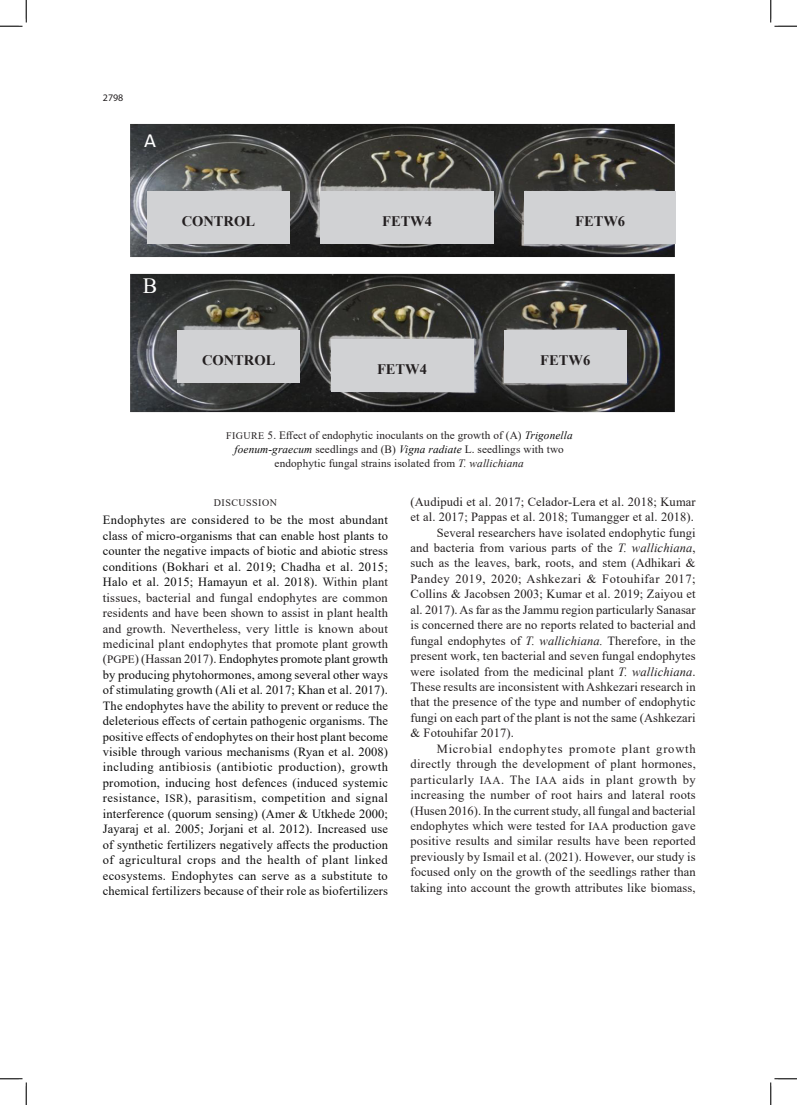
<style>
.page{position:relative;width:797px;height:1105px;background:#fff}
.page>*{position:absolute;margin:0;border:0;box-sizing:border-box;transform-origin:0 0}
.t1{font:21.75px "Calibri";color:#fff}
.t2{font:21.75px "Times New Roman";color:#fff}
.t3{font:700 14.5px "Times New Roman";color:#231f20}
.Body_text{font:12.5px/15.4px "Times New Roman";letter-spacing:.01em;color:#0d0d0d;text-align:justify}
.Body_text-2{font:12.5px/15.4px "Times New Roman";letter-spacing:.01em;color:#231f20;text-align:justify}
.Body_text-3{font:11.25px/13.8px "Times New Roman";letter-spacing:.01em;color:#231f20;text-align:center}
.Body_text-4{font:10px "Times New Roman";letter-spacing:.045em;color:#231f20}
.t4{font:10px "Myriad Pro";color:#231f20}
.s1{font-size:10px}
.s2{font-style:italic;color:#0d0d0d}
.s3{font-style:italic}
.s4{color:#231f20}
.s5{font-size:11.25px;color:#231f20}
.s6{font-size:11.25px}
</style>
<div class="page">
<img style="left:130px;top:274px;width:545px;height:139px">
<img style="left:130px;top:124px;width:546px;height:133px">
<img style="left:130px;top:127px;width:40px;height:19px">
<img style="left:130px;top:273px;width:40px;height:37px">
<div style="left:147px;top:191px;width:143px;height:52px;background:#d1d2d4"></div>
<div style="left:320px;top:191px;width:174px;height:52px;background:#d1d2d4"></div>
<div style="left:524px;top:191px;width:152px;height:52px;background:#d1d2d4"></div>
<div style="left:177px;top:331px;width:123px;height:52px;background:#d1d2d4"></div>
<div style="left:330px;top:339px;width:143px;height:53px;background:#d1d2d4"></div>
<img style="left:330px;top:343px;width:1px;height:45px">
<div style="left:504px;top:331px;width:122px;height:52px;background:#d1d2d4"></div>
<svg style="left:0;top:0;width:27px;height:27px"></svg>
<svg style="left:0;top:1078px;width:27px;height:27px"></svg>
<svg style="left:770px;top:0;width:27px;height:27px"></svg>
<svg style="left:770px;top:1078px;width:27px;height:27px"></svg>
<p class="t4" style="left:103px;top:92px;width:22px">2798</p>
<p class="t1" style="left:144px;top:126px;width:14px">A</p>
<p class="t2" style="left:143px;top:271px;width:16px">B</p>
<p class="t3" style="left:182px;top:210px;width:75px">CONTROL</p>
<p class="t3" style="left:382px;top:210px;width:51px">FETW4</p>
<p class="t3" style="left:575px;top:210px;width:51px">FETW6</p>
<p class="t3" style="left:202px;top:350px;width:75px">CONTROL</p>
<p class="t3" style="left:377px;top:359px;width:51px">FETW4</p>
<p class="t3" style="left:540px;top:350px;width:51px">FETW6</p>
<p class="Body_text-3" style="left:226px;top:428px;width:348px"><span class="s1">FIGURE</span> 5. Effect of endophytic inoculants on the growth of (A) <span class="s2">Trigonella foenum-graecum</span> seedlings and (B) <span class="s2">Vigna radiate</span> L. seedlings with two endophytic fungal strains isolated from <span class="s3">T. wallichiana</span></p>
<p class="Body_text-4" style="left:214px;top:495px;width:64px">DISCUSSION</p>
<p class="Body_text" style="left:103px;top:512px;width:287px">Endophytes are considered to be the most abundant class of micro-organisms that can enable host plants to counter the negative impacts of biotic and abiotic stress conditions (Bokhari et al. 2019; Chadha et al. 2015; Halo et al. 2015; Hamayun et al. 2018). <span class="s4">Within plant tissues, bacterial and fungal endophytes are common residents and have been shown to assist in plant health and growth. Nevertheless, very little is known about medicinal plant endophytes that promote plant growth (</span><span class="s5">PGPE</span><span class="s4">) (Hassan 2017).</span> Endophytes promote plant growth by producing phytohormones, among several other ways of stimulating growth (Ali et al. 2017; Khan et al. 2017).<br>The endophytes have the ability to prevent or reduce the deleterious effects of certain pathogenic organisms. The positive effects of endophytes on their host plant become visible through various mechanisms (Ryan et al. 2008) including antibiosis (antibiotic production), growth promotion, inducing host defences (induced systemic resistance, <span class="s6">ISR</span>), parasitism, competition and signal interference (quorum sensing) (Amer &amp; Utkhede 2000; Jayaraj et al. 2005; Jorjani et al. 2012). Increased use of synthetic fertilizers negatively affects the production of agricultural crops and the health of plant linked ecosystems. Endophytes can serve as a substitute to chemical fertilizers because of their role as biofertilizers</p>
<p class="Body_text-2" style="left:410px;top:493px;width:287px">(Audipudi et al. 2017; Celador-Lera et al. 2018; Kumar et al. 2017; Pappas et al. 2018; Tumangger et al. 2018).</p>
<p class="Body_text-2" style="left:410px;top:524px;width:287px;text-indent:26px">Several researchers have isolated endophytic fungi and bacteria from various parts of the <span class="s3">T. wallichiana</span>, such as the leaves, bark, roots, and stem (Adhikari &amp; Pandey 2019, 2020; Ashkezari &amp; Fotouhifar 2017; Collins &amp; Jacobsen 2003; Kumar et al. 2019; Zaiyou et al. 2017). As far as the Jammu region particularly Sanasar is concerned there are no reports related to bacterial and fungal endophytes of <span class="s3">T. wallichiana.</span> Therefore, in the present work, ten bacterial and seven fungal endophytes were isolated from the medicinal plant <span class="s3">T. wallichiana</span>.<br>These results are inconsistent with Ashkezari research in that the presence of the type and number of endophytic fungi on each part of the plant is not the same (Ashkezari &amp; Fotouhifar 2017).</p>
<p class="Body_text-2" style="left:410px;top:740px;width:287px;text-indent:26px">Microbial endophytes promote plant growth directly through the development of plant hormones, particularly <span class="s6">IAA</span>. The <span class="s6">IAA</span> aids in plant growth by increasing the number of root hairs and lateral roots (Husen 2016). In the current study, all fungal and bacterial endophytes which were tested for <span class="s6">IAA</span> production gave positive results and similar results have been reported previously by Ismail et al. (2021). However, our study is focused only on the growth of the seedlings rather than taking into account the growth attributes like biomass,</p>
</div>
